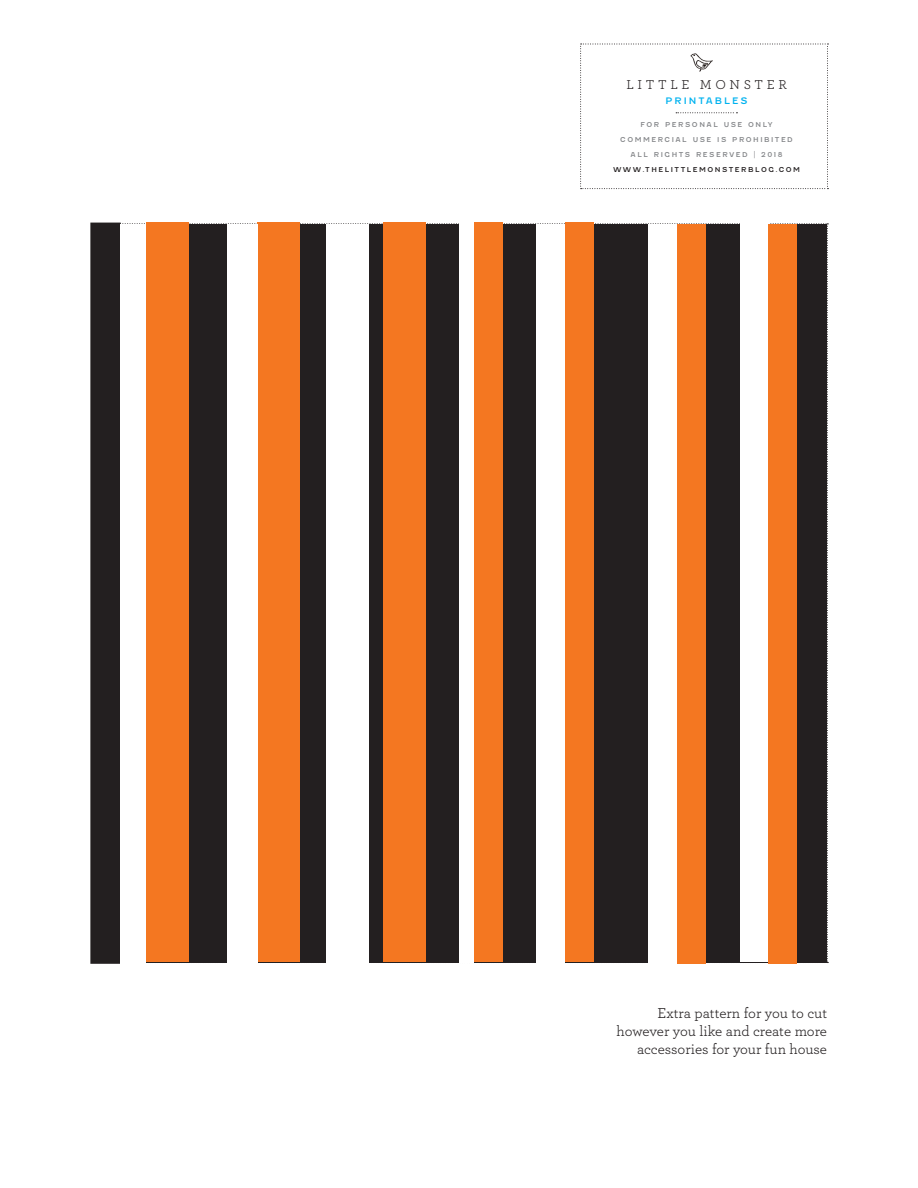
<style>
.page{position:relative;width:918px;height:1188px;background:#fff}
.page>*{position:absolute;margin:0;border:0;box-sizing:border-box;transform-origin:0 0}
.t1{font:15px "Archer";color:#231f20}
.t2{font:13.5px "Archer";letter-spacing:.27em;color:#231f20}
.t3{font:9px "Fenwick Rg";letter-spacing:.22em;color:#00b2ef}
.t4{font:6.75px "Fenwick Rg";letter-spacing:.22em;color:#848689}
.t5{font:6.75px "Fenwick Rg";letter-spacing:.22em;color:#231f20}
</style>
<div class="page">
<div style="left:122px;top:223px;width:706px;height:740px;background:#231f20"></div>
<div style="left:91px;top:223px;width:29px;height:740px;background:#231f20"></div>
<div style="left:90px;top:223px;width:31px;height:741px;border:2px solid #231f20"></div>
<div style="left:648px;top:224px;width:29px;height:740px;background:#fff"></div>
<div style="left:384px;top:223px;width:42px;height:739px;background:#f47721"></div>
<div style="left:459px;top:223px;width:15px;height:740px;background:#fff"></div>
<div style="left:565px;top:223px;width:29px;height:739px;background:#f47721"></div>
<div style="left:536px;top:224px;width:29px;height:740px;background:#fff"></div>
<div style="left:474px;top:223px;width:29px;height:739px;background:#f47721"></div>
<div style="left:740px;top:223px;width:29px;height:739px;background:#fff"></div>
<div style="left:677px;top:224px;width:29px;height:740px;background:#f47721"></div>
<div style="left:769px;top:224px;width:28px;height:740px;background:#f47721"></div>
<div style="left:327px;top:224px;width:42px;height:740px;background:#fff"></div>
<div style="left:257px;top:223px;width:43px;height:739px;background:#f47721"></div>
<div style="left:227px;top:224px;width:30px;height:740px;background:#fff"></div>
<div style="left:146px;top:223px;width:42px;height:739px;background:#f47721"></div>
<div style="left:121px;top:224px;width:25px;height:740px;background:#fff"></div>
<svg style="left:580px;top:44px;width:248px;height:145px"></svg>
<img style="left:691px;top:51px;width:21px;height:22px">
<p class="t2" style="left:626px;top:75px;width:162px">LITTLE MONSTER</p>
<p class="t3" style="left:665px;top:95px;width:84px">PRINTABLES</p>
<p class="t4" style="left:640px;top:120px;width:134px">FOR PERSONAL USE ONLY</p>
<p class="t4" style="left:620px;top:135px;width:174px">COMMERCIAL USE IS PROHIBITED</p>
<p class="t4" style="left:631px;top:150px;width:153px">ALL RIGHTS RESERVED | 2018</p>
<p class="t5" style="left:613px;top:165px;width:189px">WWW.THELITTLEMONSTERBLOG.COM</p>
<p class="t1" style="left:658px;top:1003px;width:171px">Extra pattern for you to cut</p>
<p class="t1" style="left:617px;top:1021px;width:212px">however you like and create more</p>
<p class="t1" style="left:637px;top:1039px;width:192px">accessories for your fun house</p>
</div>
